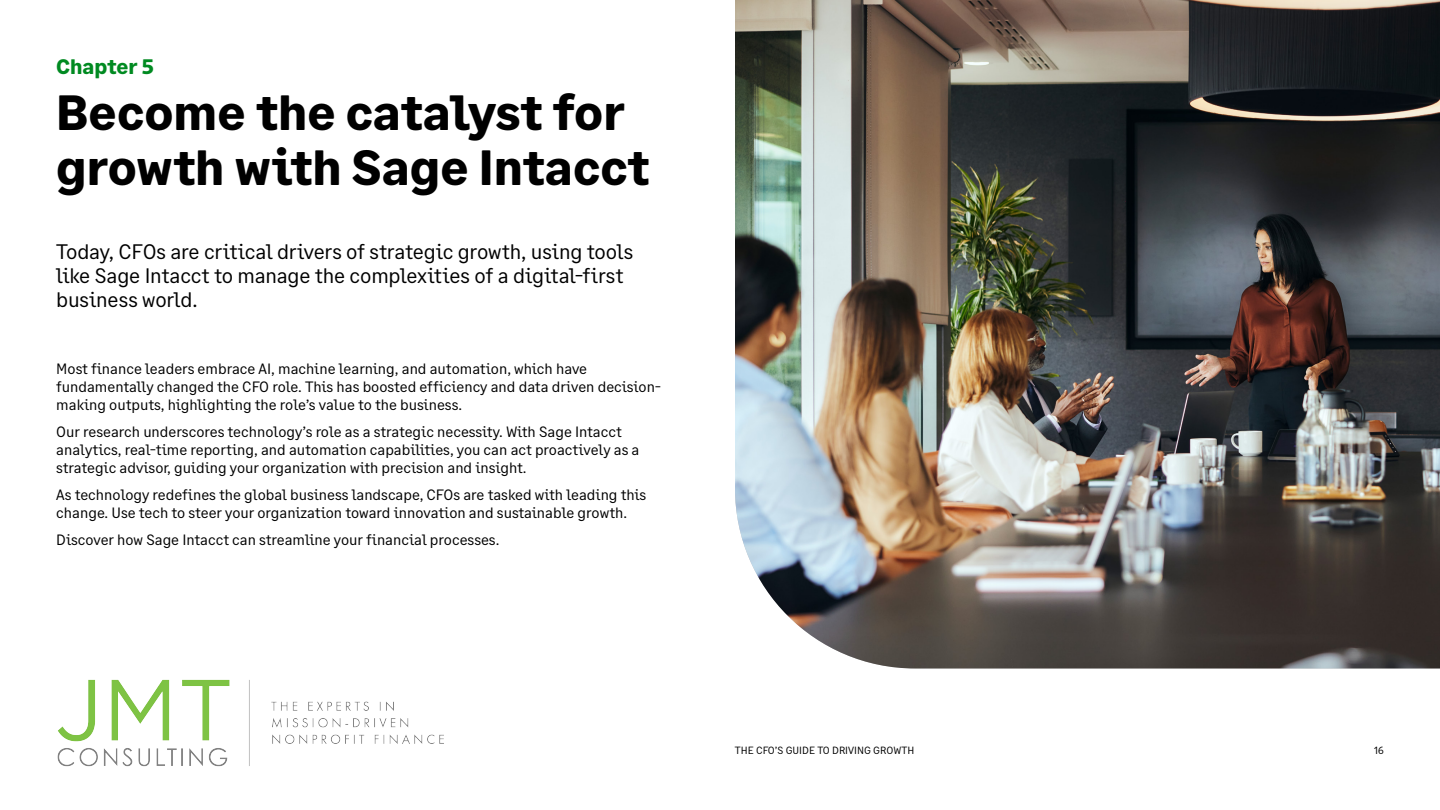
<style>
.page{position:relative;width:1440px;height:810px;background:#fff}
.page>*{position:absolute;margin:0;border:0;box-sizing:border-box;transform-origin:0 0}
.t1{font:700 49.5px/55.5px "Sage Text";color:#000}
.t2{font:21px/24px "Sage Text";letter-spacing:-.01em;color:#000}
.t3{font:700 21px "Sage Text";letter-spacing:-.005em;color:#008a21}
.t4{font:15px/18px "Sage Text";color:#000}
.t5{font:10.5px "Sage Text";color:#000}
</style>
<div class="page">
<img style="left:735px;top:0;width:705px;height:668px">
<img style="left:57px;top:679px;width:387px;height:88px">
<h2 class="t3" style="left:56px;top:54px;width:99px">Chapter 5</h2>
<h1 class="t1" style="left:56px;top:86px;width:595px">Become the catalyst for growth with Sage Intacct</h1>
<h2 class="t2" style="left:56px;top:240px;width:578px">Today, CFOs are critical drivers of strategic growth, using tools like Sage Intacct to manage the complexities of a digital-first business world.</h2>
<p class="t4" style="left:56px;top:360px;width:606px">Most finance leaders embrace AI, machine learning, and automation, which have fundamentally changed the CFO role. This has boosted efficiency and data driven decision&shy;making outputs, highlighting the role’s value to the business.</p>
<p class="t4" style="left:56px;top:423px;width:585px">Our research underscores technology’s role as a strategic necessity. With Sage Intacct analytics, real-time reporting, and automation capabilities, you can act proactively as a strategic advisor, guiding your organization with precision and insight.</p>
<p class="t4" style="left:56px;top:486px;width:592px">As technology redefines the global business landscape, CFOs are tasked with leading this change. Use tech to steer your organization toward innovation and sustainable growth.</p>
<p class="t4" style="left:56px;top:531px;width:445px">Discover how Sage Intacct can streamline your financial processes.</p>
<p class="t5" style="left:735px;top:744px;width:174px">The CFO’s gui de to drivi ng growth</p>
<p class="t5" style="left:1374px;top:744px;width:11px">16</p>
</div>
